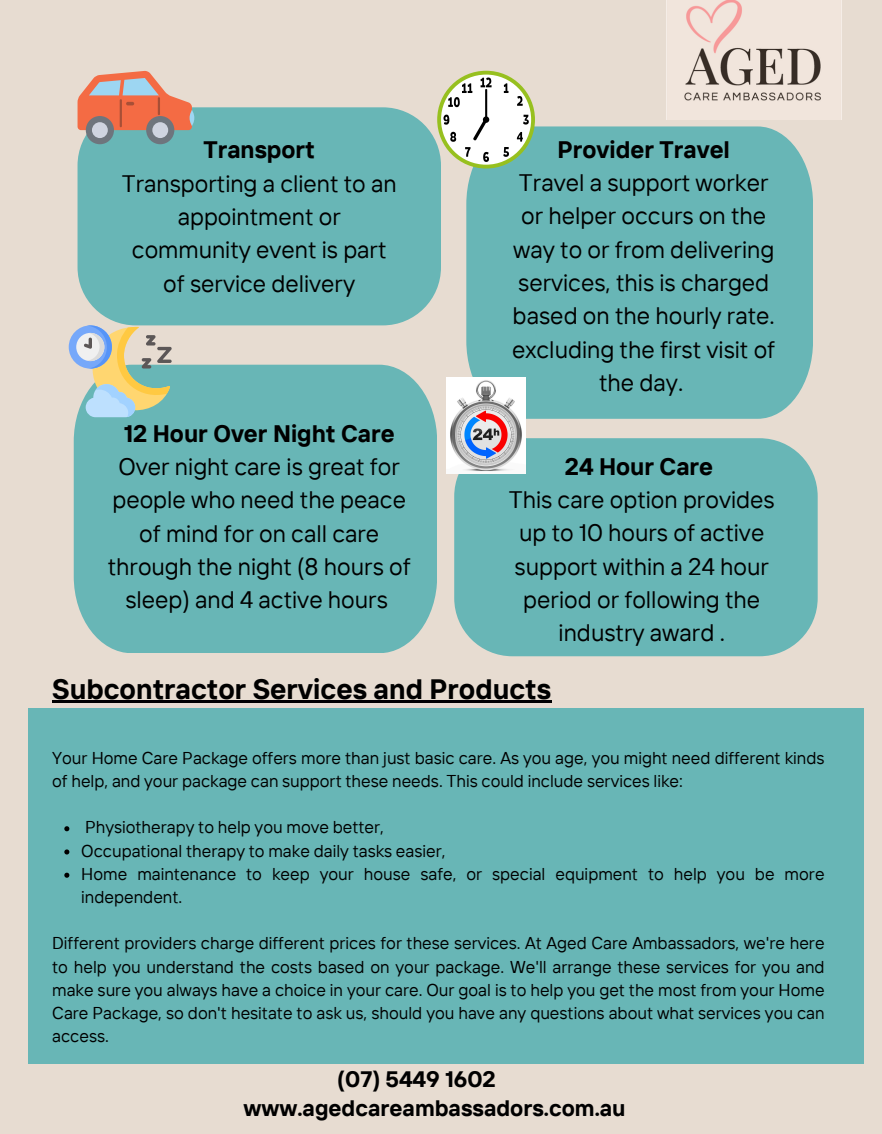
<style>
.page{position:relative;width:882px;height:1134px;background:#e7dcd1}
.page>*{position:absolute;margin:0;border:0;box-sizing:border-box;transform-origin:0 0}
.t1{font:700 28px "TT Interphases";color:#000}
.t2{font:23.8px/33.3px "TT Interphases";color:#000;text-align:center}
.t3{font:700 22.31px/29.3px "TT Interphases";color:#000}
.t4{font:17.15px/23.3px "TT Interphases";color:#000}
.t5{font:16.19px "TT Interphases";color:#4f3de2}
.s1{font-weight:700}
</style>
<div class="page">
<div style="left:28px;top:708px;width:835px;height:355px;background:#68b6b6"></div>
<div style="left:78px;top:107px;width:363px;height:218px;background:#68b6b6;border-radius:58px"></div>
<div style="left:466px;top:126px;width:347px;height:293px;background:#68b6b6"></div>
<img style="left:668px;top:0;width:174px;height:120px">
<div style="left:74px;top:365px;width:363px;height:288px;background:#68b6b6"></div>
<div style="left:454px;top:438px;width:364px;height:218px;background:#68b6b6;border-radius:58px"></div>
<div style="left:86px;top:116px;width:28px;height:28px;background:#6e757d;border-radius:50%"></div>
<div style="left:92px;top:122px;width:16px;height:16px;background:#cfd4e0;border-radius:50%"></div>
<div style="left:146px;top:116px;width:28px;height:28px;background:#6e757d;border-radius:50%"></div>
<div style="left:152px;top:122px;width:16px;height:16px;background:#cfd4e0;border-radius:50%"></div>
<svg style="left:78px;top:71px;width:114px;height:59px"></svg>
<hr style="left:120px;top:99px;width:2px;height:28px;background:#a84f36">
<svg style="left:190px;top:110px;width:4px;height:16px"></svg>
<svg style="left:437px;top:71px;width:98px;height:98px"></svg>
<div style="left:441px;top:75px;width:90px;height:90px;background:#fff;border-radius:50%"></div>
<svg style="left:504px;top:83px;width:5px;height:10px"></svg>
<svg style="left:517px;top:96px;width:6px;height:10px"></svg>
<svg style="left:523px;top:115px;width:6px;height:10px"></svg>
<svg style="left:517px;top:132px;width:6px;height:10px"></svg>
<svg style="left:503px;top:147px;width:6px;height:10px"></svg>
<svg style="left:483px;top:152px;width:6px;height:10px"></svg>
<svg style="left:465px;top:147px;width:6px;height:10px"></svg>
<svg style="left:450px;top:132px;width:6px;height:10px"></svg>
<svg style="left:444px;top:115px;width:5px;height:10px"></svg>
<svg style="left:448px;top:83px;width:24px;height:24px"></svg>
<svg style="left:481px;top:78px;width:11px;height:9px"></svg>
<hr style="left:485px;top:89px;width:2px;height:32px;background:#000">
<div style="left:483px;top:116px;width:6px;height:7px;background:#000;border-radius:50%"></div>
<svg style="left:473px;top:118px;width:15px;height:23px"></svg>
<img style="left:447px;top:377px;width:78px;height:97px">
<svg style="left:69px;top:325px;width:103px;height:94px"></svg>
<hr style="left:52px;top:701px;width:499px;height:2px;background:#000">
<svg style="left:64px;top:826px;width:5px;height:5px"></svg>
<svg style="left:64px;top:849px;width:5px;height:6px"></svg>
<svg style="left:64px;top:873px;width:5px;height:5px"></svg>
<p class="t2" style="left:122px;top:133px;width:276px"><span class="s1">Transport<br></span>Transporting a client to an appointment or community event is part of service delivery</p>
<h3 class="t2" style="left:108px;top:416px;width:304px"><span class="s1">12 Hour Over Night Care<br></span>Over night care is great for people who need the peace of mind for on call care through the night (8 hours of sleep) and 4 active hours</h3>
<p class="t2" style="left:512px;top:132px;width:265px"><span class="s1">Provider Travel<br></span>Travel a support worker or helper occurs on the way to or from delivering services, this is charged based on the hourly rate. excluding the first visit of the day.</p>
<p class="t5" style="left:704px;top:447px;width:11px">$</p>
<h3 class="t2" style="left:509px;top:449px;width:268px"><span class="s1">24 Hour Care<br></span>This care option provides up to 10 hours of active support within a 24 hour period or following the industry award .</h3>
<h3 class="t1" style="left:52px;top:671px;width:501px">Subcontractor Services and Products</h3>
<p class="t4" style="left:52px;top:746px;width:774px">Your Home Care Package offers more than just basic care. As you age, you might need different kinds of help, and your package can support these needs. This could include services like:</p>
<p class="t4" style="left:85px;top:815px;width:300px">Physiotherapy to help you move better,</p>
<h3 class="t4" style="left:81px;top:838px;width:366px">Occupational therapy to make daily tasks easier,</h3>
<h1 class="t4" style="left:81px;top:862px;width:745px">Home maintenance to keep your house safe, or special equipment to help you be more independent.</h1>
<p class="t4" style="left:52px;top:931px;width:774px;text-align:justify">Different providers charge different prices for these services. At Aged Care Ambassadors, we're here to help you understand the costs based on your package. We'll arrange these services for you and make sure you always have a choice in your care. Our goal is to help you get the most from your Home Care Package, so don't hesitate to ask us, should you have any questions about what services you can access.</p>
<p class="t3" style="left:244px;top:1063px;width:383px;text-indent:94px">(07) 5449 1602 www.agedcareambassadors.com.au</p>
</div>
